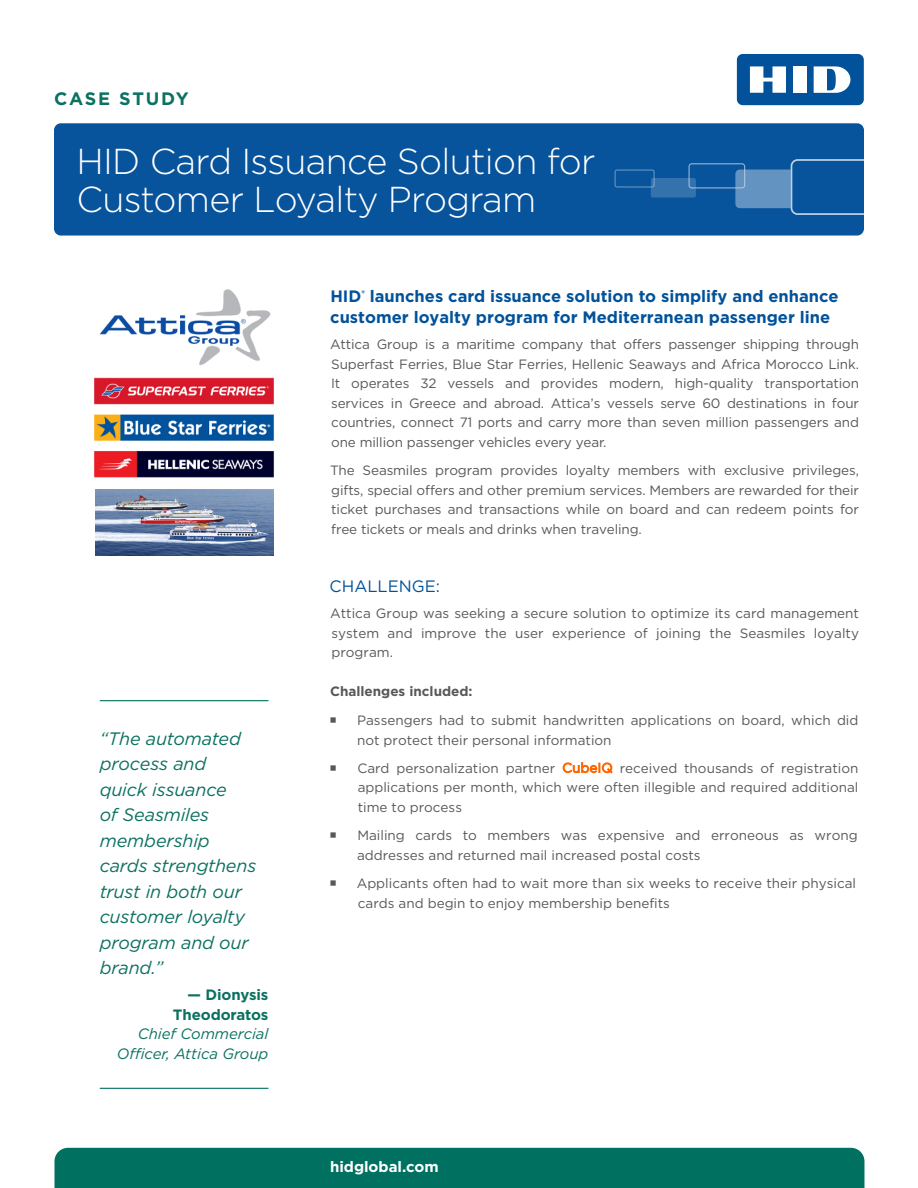
<style>
.page{position:relative;width:918px;height:1188px;background:#fff}
.page>*{position:absolute;margin:0;border:0;box-sizing:border-box;transform-origin:0 0}
.t1{font:300 36px "Gotham";letter-spacing:-.02em;color:#fff}
.Quote_author{font:italic 18px/25.5px "Gotham";letter-spacing:-.01em;color:#0b7161}
.t2{font:700 18px "Gotham";letter-spacing:.1em;color:#0b7161}
.Body{font:700 16.5px/21px "Gotham";color:#01529a}
.Body-2{font:16.5px "Gotham";color:#01529a}
.Quote_author-2{font:italic 15px/19.5px "Gotham";letter-spacing:-.005em;color:#0b7161;text-align:right}
.t3{font:700 15px "Gotham";color:#fff}
.Body-3{font:13.5px/19.5px "Gotham";color:#57585a;text-align:justify}
.Body-4{font:700 13.5px "Gotham";color:#57585a}
.s1{font-weight:700;font-style:normal}
.s2{color:#f60}
</style>
<div class="page">
<div style="left:54px;top:123px;width:810px;height:113px;background:#07539c;border-radius:7px"></div>
<div style="left:737px;top:54px;width:127px;height:51px;background:#01529a;border-radius:6px"></div>
<div style="left:793px;top:66px;width:14px;height:27px;background:#fff"></div>
<svg style="left:750px;top:66px;width:36px;height:27px"></svg>
<svg style="left:814px;top:66px;width:36px;height:27px"></svg>
<img style="left:94px;top:289px;width:180px;height:189px">
<div style="left:54px;top:1148px;width:810px;height:40px;background:#007161"></div>
<div style="left:689px;top:163px;width:56px;height:26px;border:1px solid #fff;border-radius:3px"></div>
<div style="left:651px;top:178px;width:45px;height:20px;background:#3472ae;border-radius:2px"></div>
<div style="left:615px;top:169px;width:40px;height:19px;border:1px solid #fff;border-radius:2px"></div>
<div style="left:791px;top:159px;width:120px;height:56px;border:2px solid #fff;border-radius:6px"></div>
<div style="left:735px;top:170px;width:56px;height:38px;background:#6393c0"></div>
<hr style="left:100px;top:700px;width:168px;height:1px;background:#007161">
<hr style="left:100px;top:1088px;width:168px;height:1px;background:#007161">
<img style="left:95px;top:489px;width:179px;height:66px">
<h2 class="t2" style="left:54px;top:87px;width:136px">CASE STUDY</h2>
<p class="t1" style="left:76px;top:139px;width:521px">HID Card Issuance Solution for</p>
<p class="t1" style="left:76px;top:176px;width:461px">Customer Loyalty Program</p>
<p class="Quote_author" style="left:100px;top:725px;width:158px">“The automated process and quick issuance<br>of Seasmiles membership cards strengthens trust in both our customer loyalty program and our brand.”</p>
<p class="Quote_author-2" style="left:117px;top:985px;width:153px"><span class="s1">— Dionysis<br>Theodoratos<br></span>Chief Commercial<br>Officer, Attica Group</p>
<p class="Body" style="left:330px;top:286px;width:510px">HID<sup>®</sup> launches card issuance solution to simplify and enhance customer loyalty program for Mediterranean passenger line</p>
<p class="Body-3" style="left:330px;top:335px;width:530px">Attica Group is a maritime company that offers passenger shipping through Superfast Ferries, Blue Star Ferries, Hellenic Seaways and Africa Morocco Link.<br>It operates 32 vessels and provides modern, high-quality transportation services in Greece and abroad. Attica’s vessels serve 60 destinations in four countries, connect 71 ports and carry more than seven million passengers and one million passenger vehicles every year.</p>
<p class="Body-3" style="left:330px;top:461px;width:531px">The Seasmiles program provides loyalty members with exclusive privileges, gifts, special offers and other premium services. Members are rewarded for their ticket purchases and transactions while on board and can redeem points for free tickets or meals and drinks when traveling.</p>
<p class="Body-2" style="left:330px;top:576px;width:112px">CHALLENGE:</p>
<p class="Body-3" style="left:330px;top:604px;width:530px">Attica Group was seeking a secure solution to optimize its card management system and improve the user experience of joining the Seasmiles loyalty program.</p>
<p class="Body-4" style="left:330px;top:683px;width:144px">Challenges included:</p>
<p class="Body-3" style="left:357px;top:710px;width:503px">Passengers had to submit handwritten applications on board, which did not protect their personal information</p>
<p class="Body-3" style="left:357px;top:758px;width:503px">Card personalization partner <span class="s2">CubeIQ</span> received thousands of registration applications per month, which were often illegible and required additional time to process</p>
<p class="Body-3" style="left:357px;top:826px;width:502px">Mailing cards to members was expensive and erroneous as wrong addresses and returned mail increased postal costs</p>
<p class="Body-3" style="left:357px;top:874px;width:501px">Applicants often had to wait more than six weeks to receive their physical cards and begin to enjoy membership benefits</p>
<p class="t3" style="left:330px;top:1157px;width:110px">hidglobal.com</p>
</div>
